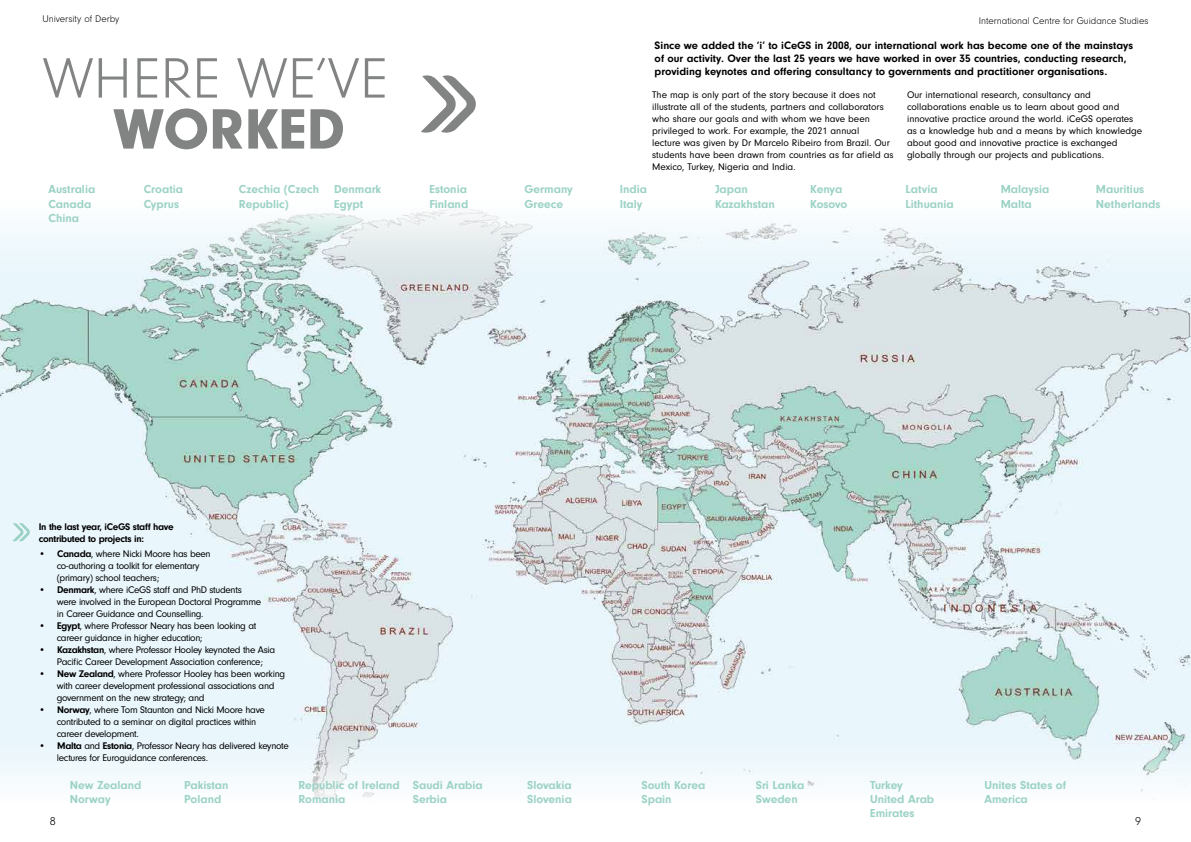
<style>
.page{position:relative;width:1191px;height:842px;background:#fff}
.page>*{position:absolute;margin:0;border:0;box-sizing:border-box;transform-origin:0 0}
.main_header{font:300 59px/51px "Neuzeit Gro";color:#828484;text-align:center}
.t1{font:700 12px/14.4px "Neuzeit Gro";color:#9bd2c5}
.t2{font:300 12px "Neuzeit Gro";color:#000}
.t3{font:700 11.2px/13.4px "Neuzeit Gro";color:#000}
.t4{font:10px/12px "Neuzeit Gro";letter-spacing:-.03em;color:#000}
.t5{font:10px/12px "Neuzeit Gro";color:#000}
.t6{font:300 10px "Neuzeit Gro";color:#000}
.t7{font:700 10px/12px "Neuzeit Gro";letter-spacing:-.03em;color:#000}
.s1{font-weight:900}
.s2{font-weight:700}
</style>
<div class="page">
<img style="left:0;top:282px;width:1191px;height:452px">
<svg style="left:0;top:209px;width:1191px;height:73px;fill:#eef7fc"></svg>
<svg style="left:0;top:734px;width:1191px;height:67px;fill:#f0f9fd"></svg>
<svg style="left:421px;top:75px;width:55px;height:58px"></svg>
<svg style="left:12px;top:523px;width:18px;height:19px"></svg>
<p class="t6" style="left:43px;top:13px;width:78px">University of Derby</p>
<p class="t6" style="left:978px;top:15px;width:171px">International Centre for Guidance Studies</p>
<p class="main_header" style="left:43px;top:54px;width:347px">WHERE WE’VE<br><span class="s1">WORKED</span></p>
<p class="t1" style="left:48px;top:182px;width:48px">Australia</p>
<p class="t1" style="left:48px;top:197px;width:44px">Canada<br>China</p>
<p class="t1" style="left:144px;top:182px;width:41px">Croatia</p>
<p class="t1" style="left:144px;top:197px;width:37px">Cyprus</p>
<p class="t1" style="left:239px;top:182px;width:82px">Czechia (Czech<br>Republic)</p>
<p class="t1" style="left:334px;top:182px;width:49px">Denmark</p>
<p class="t1" style="left:334px;top:197px;width:31px">Egypt</p>
<p class="t1" style="left:429px;top:182px;width:39px">Estonia</p>
<p class="t1" style="left:429px;top:197px;width:40px">Finland</p>
<p class="t1" style="left:524px;top:182px;width:50px">Germany</p>
<p class="t1" style="left:524px;top:197px;width:40px">Greece</p>
<p class="t3" style="left:654px;top:38px;width:480px">Since we added the ‘i’ to iCeGS in 2008, our international work has become one of the mainstays of our activity. Over the last 25 years we have worked in over 35 countries, conducting research, providing keynotes and offering consultancy to governments and practitioner organisations.</p>
<p class="t5" style="left:652px;top:89px;width:243px">The map is only part of the story because it does not illustrate all of the students, partners and collaborators who share our goals and with whom we have been privileged to work. For example, the 2021 annual<br>lecture was given by Dr Marcelo Ribeiro from Brazil. Our students have been drawn from countries as far afield as Mexico, Turkey, Nigeria and India.</p>
<p class="t5" style="left:907px;top:89px;width:237px">Our international research, consultancy and collaborations enable us to learn about good and innovative practice around the world. iCeGS operates as a knowledge hub and a means by which knowledge about good and innovative practice is exchanged globally through our projects and publications.</p>
<p class="t1" style="left:620px;top:182px;width:29px">India</p>
<p class="t1" style="left:620px;top:197px;width:24px">Italy</p>
<p class="t1" style="left:715px;top:182px;width:34px">Japan</p>
<p class="t1" style="left:715px;top:197px;width:61px">Kazakhstan</p>
<p class="t1" style="left:810px;top:182px;width:34px">Kenya</p>
<p class="t1" style="left:810px;top:197px;width:39px">Kosovo</p>
<p class="t1" style="left:905px;top:182px;width:34px">Latvia</p>
<p class="t1" style="left:905px;top:197px;width:50px">Lithuania</p>
<p class="t1" style="left:1000px;top:182px;width:50px">Malaysia</p>
<p class="t1" style="left:1000px;top:197px;width:33px">Malta</p>
<p class="t1" style="left:1096px;top:182px;width:50px">Mauritius</p>
<p class="t1" style="left:1096px;top:197px;width:66px">Netherlands</p>
<p class="t7" style="left:39px;top:520px;width:136px">In the last year, iCeGS staff have contributed to projects in:</p>
<p class="t4" style="left:57px;top:547px;width:155px;text-indent:-18px"><span class="s2">• Canada</span>, where Nicki Moore has been co-authoring a toolkit for elementary (primary) school teachers;</p>
<p class="t4" style="left:57px;top:583px;width:206px;text-indent:-18px"><span class="s2">• Denmark</span>, where iCeGS staff and PhD students were involved in the European Doctoral Programme in Career Guidance and Counselling.</p>
<p class="t4" style="left:57px;top:619px;width:201px;text-indent:-18px"><span class="s2">• Egypt</span>, where Professor Neary has been looking at career guidance in higher education;</p>
<p class="t4" style="left:39px;top:643px;width:238px;text-align:center"><span class="s2">• Kazakhstan</span>, where Professor Hooley keynoted the Asia<br>Pacific Career Development Association conference;</p>
<p class="t4" style="left:57px;top:667px;width:230px;text-indent:-18px"><span class="s2">• New Zealand</span>, where Professor Hooley has been working with career development professional associations and government on the new strategy; and</p>
<p class="t4" style="left:57px;top:703px;width:210px;text-indent:-18px"><span class="s2">• Norway</span>, where Tom Staunton and Nicki Moore have contributed to a seminar on digital practices within career development.</p>
<p class="t4" style="left:57px;top:739px;width:233px;text-indent:-18px"><span class="s2">• Malta</span> and <span class="s2">Estonia</span>, Professor Neary has delivered keynote lectures for Euroguidance conferences.</p>
<p class="t1" style="left:413px;top:777px;width:72px">Saudi Arabia</p>
<p class="t1" style="left:413px;top:792px;width:36px">Serbia</p>
<p class="t1" style="left:527px;top:777px;width:46px">Slovakia</p>
<p class="t1" style="left:527px;top:792px;width:46px">Slovenia</p>
<p class="t1" style="left:641px;top:777px;width:65px">South Korea</p>
<p class="t1" style="left:641px;top:792px;width:32px">Spain</p>
<p class="t1" style="left:755px;top:777px;width:50px">Sri Lanka</p>
<p class="t1" style="left:755px;top:792px;width:43px">Sweden</p>
<p class="t1" style="left:984px;top:777px;width:83px">Unites States of<br>America</p>
<p class="t1" style="left:184px;top:777px;width:46px">Pakistan<br>Poland</p>
<p class="t1" style="left:298px;top:777px;width:103px">Republic of Ireland</p>
<p class="t1" style="left:70px;top:777px;width:73px">New Zealand</p>
<p class="t1" style="left:70px;top:792px;width:43px">Norway</p>
<p class="t1" style="left:870px;top:777px;width:34px">Turkey</p>
<p class="t1" style="left:870px;top:792px;width:66px">United Arab<br>Emirates</p>
<p class="t1" style="left:298px;top:792px;width:49px">Romania</p>
<p class="t2" style="left:50px;top:814px;width:7px">8</p>
<p class="t2" style="left:1135px;top:814px;width:7px">9</p>
</div>
